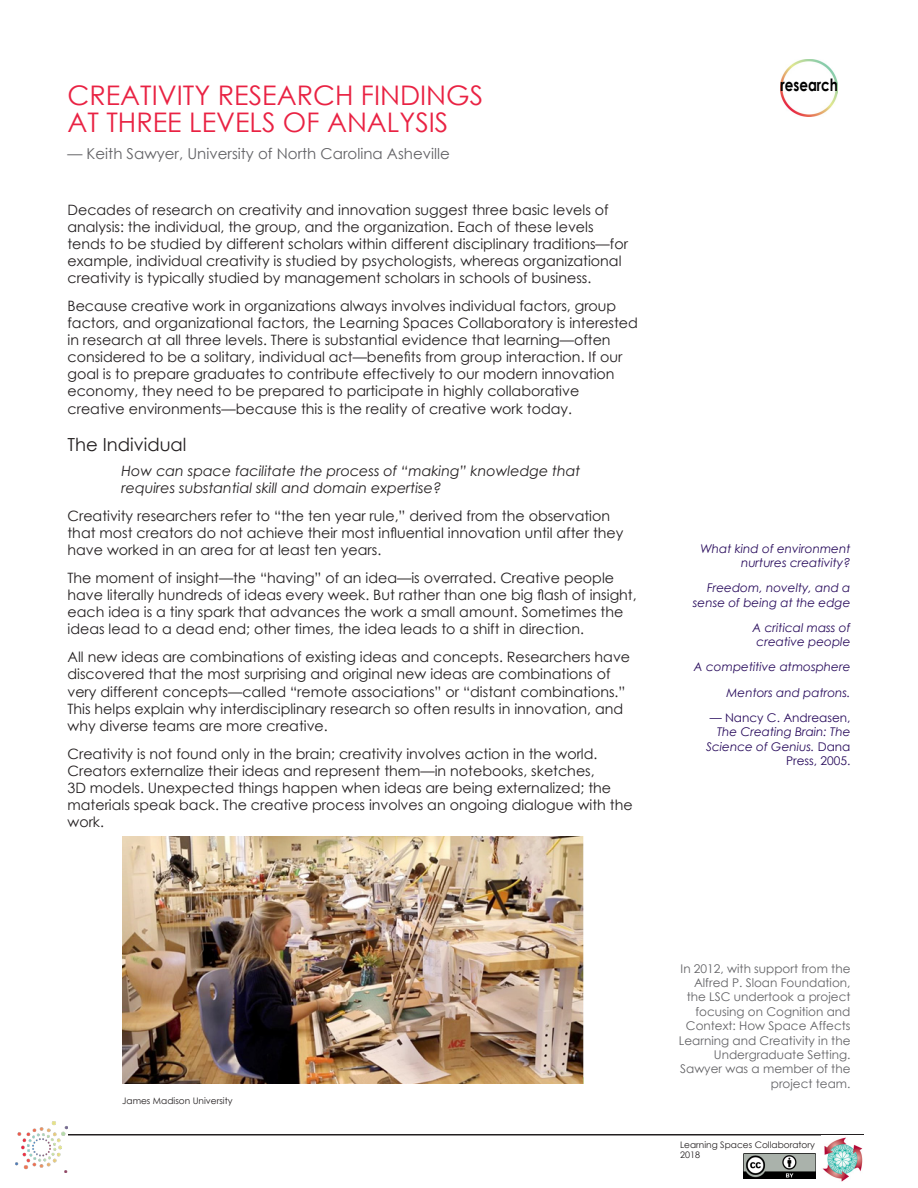
<style>
.page{position:relative;width:918px;height:1188px;background:#fff}
.page>*{position:absolute;margin:0;border:0;box-sizing:border-box;transform-origin:0 0}
.Title_-_First_Page{font:27px "Century Gothic";color:#e92243}
.Subheading_2{font:18px "Century Gothic";color:#231f20}
.Body_Text{font:700 16.95px "Century Gothic";color:#000;scale:.79 1}
.Title_-_First_Page-2{font:15px "Century Gothic";color:#636366}
.Body_Text-2{font:14.25px/17.1px "Century Gothic";color:#231f20}
.Body_Text-3{font:italic 14.25px/17.1px "Century Gothic";color:#231f20}
.Body_Text_Indent{font:italic 12px/14.4px "Century Gothic";color:#280b5c;text-align:right}
.Body_Text-4{font:12px/14.4px "Century Gothic";color:#636366;text-align:right}
.Body_Text-5{font:9px/10.8px "Century Gothic";color:#231f20}
.s1{font-style:normal}
</style>
<div class="page">
<hr style="left:54px;top:1134px;width:810px;height:2px;background:#231f20">
<img style="left:822px;top:1137px;width:41px;height:45px">
<img style="left:743px;top:1153px;width:73px;height:26px">
<img style="left:15px;top:1122px;width:53px;height:51px">
<img style="left:781px;top:60px;width:57px;height:57px">
<img style="left:122px;top:836px;width:461px;height:248px">
<p class="Title_-_First_Page" style="left:68px;top:77px;width:417px">CREATIVITY RESEARCH FINDINGS</p>
<p class="Title_-_First_Page" style="left:68px;top:104px;width:382px">AT THREE LEVELS OF ANALYSIS</p>
<p class="Title_-_First_Page-2" style="left:68px;top:143px;width:384px">— Keith Sawyer, University of North Carolina Asheville</p>
<p class="Body_Text-2" style="left:68px;top:201px;width:562px">Decades of research on creativity and innovation suggest three basic levels of analysis: the individual, the group, and the organization. Each of these levels tends to be studied by different scholars within different disciplinary traditions—for example, individual creativity is studied by psychologists, whereas organizational creativity is typically studied by management scholars in schools of business.</p>
<p class="Body_Text-2" style="left:68px;top:297px;width:572px">Because creative work in organizations always involves individual factors, group factors, and organizational factors, the Learning Spaces Collaboratory is interested in research at all three levels. There is substantial evidence that learning—often considered to be a solitary, individual act—benefits from group interaction. If our goal is to prepare graduates to contribute effectively to our modern innovation economy, they need to be prepared to participate in highly collaborative creative environments—because this is the reality of creative work today.</p>
<p class="Subheading_2" style="left:68px;top:432px;width:121px">The Individual</p>
<p class="Body_Text-3" style="left:121px;top:462px;width:460px">How can space facilitate the process of “making” knowledge that requires substantial skill and domain expertise?</p>
<p class="Body_Text-2" style="left:68px;top:507px;width:557px">Creativity researchers refer to “the ten year rule,” derived from the observation that most creators do not achieve their most influential innovation until after they have worked in an area for at least ten years.</p>
<p class="Body_Text-2" style="left:68px;top:569px;width:571px">The moment of insight—the “having” of an idea—is overrated. Creative people have literally hundreds of ideas every week. But rather than one big flash of insight, each idea is a tiny spark that advances the work a small amount. Sometimes the ideas lead to a dead end; other times, the idea leads to a shift in direction.</p>
<p class="Body_Text-2" style="left:68px;top:648px;width:564px">All new ideas are combinations of existing ideas and concepts. Researchers have discovered that the most surprising and original new ideas are combinations of very different concepts—called “remote associations” or “distant combinations.” This helps explain why interdisciplinary research so often results in innovation, and why diverse teams are more creative.</p>
<p class="Body_Text-2" style="left:68px;top:745px;width:567px">Creativity is not found only in the brain; creativity involves action in the world.<br>Creators externalize their ideas and represent them—in notebooks, sketches,<br>3D models. Unexpected things happen when ideas are being externalized; the materials speak back. The creative process involves an ongoing dialogue with the work.</p>
<p class="Body_Text" style="left:781px;top:72px;width:74px">research</p>
<p class="Body_Text_Indent" style="left:700px;top:541px;width:152px">What kind of environment nurtures creativity?</p>
<p class="Body_Text_Indent" style="left:693px;top:580px;width:159px">Freedom, novelty, and a sense of being at the edge</p>
<p class="Body_Text_Indent" style="left:753px;top:620px;width:99px;text-align:center">A critical mass of creative people</p>
<p class="Body_Text_Indent" style="left:694px;top:660px;width:158px">A competitive atmosphere</p>
<p class="Body_Text_Indent" style="left:727px;top:685px;width:125px">Mentors and patrons.</p>
<p class="Body_Text_Indent" style="left:706px;top:710px;width:146px"><span class="s1">— Nancy C. Andreasen,<br></span>The Creating Brain: The<br>Science of Genius. <span class="s1">Dana<br>Press, 2005.</span></p>
<p class="Body_Text-5" style="left:122px;top:1095px;width:112px">James Madison University</p>
<p class="Body_Text-4" style="left:679px;top:961px;width:173px">In 2012, with support from the<br>Alfred P. Sloan Foundation, the LSC undertook a project focusing on Cognition and<br>Context: How Space Affects<br>Learning and Creativity in the<br>Undergraduate Setting.<br>Sawyer was a member of the project team.</p>
<p class="Body_Text-5" style="left:680px;top:1139px;width:136px">Learning Spaces Collaboratory<br>2018</p>
</div>
